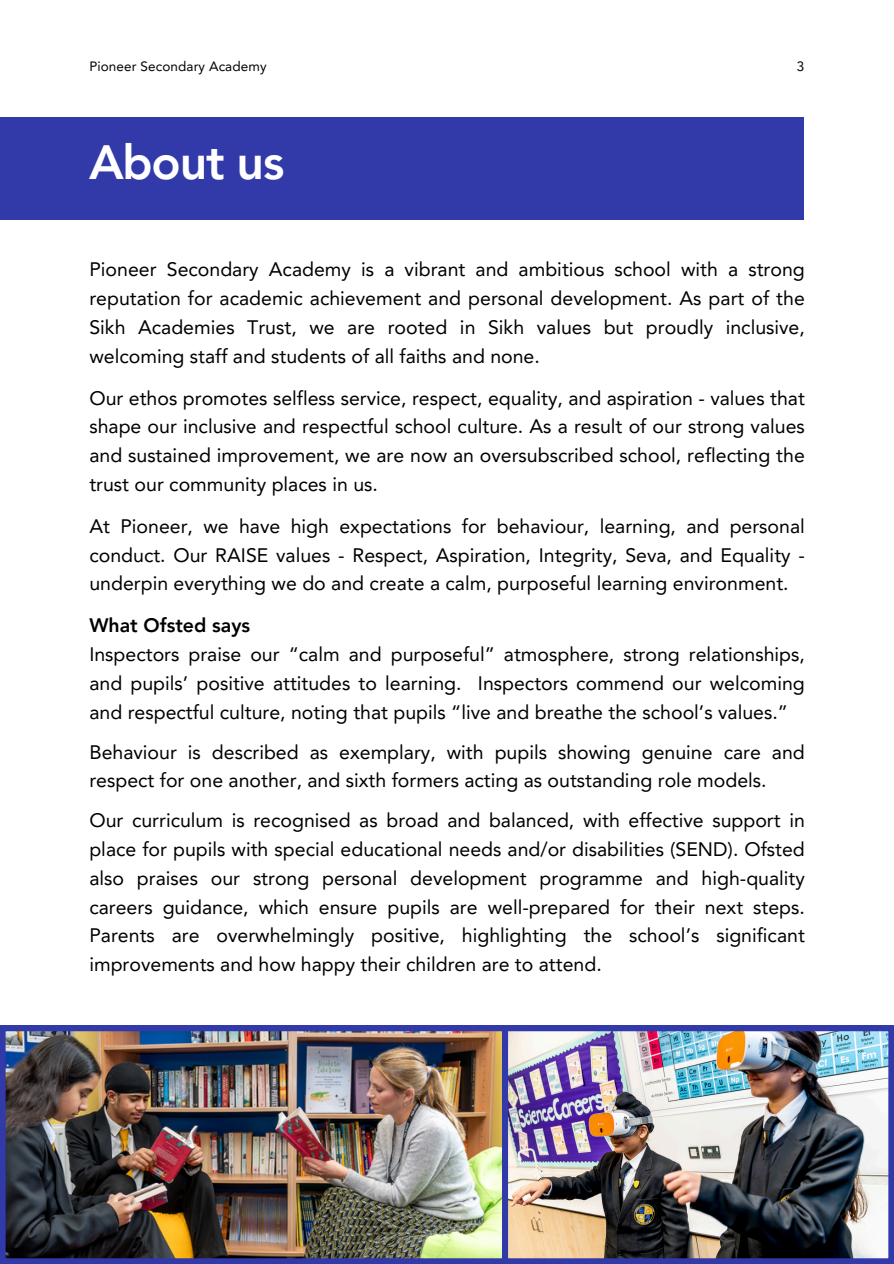
<style>
.page{position:relative;width:894px;height:1264px;background:#fff}
.page>*{position:absolute;margin:0;border:0;box-sizing:border-box;transform-origin:0 0}
.t1{font:800 48px "Avenir LT Pro";letter-spacing:-.025em;color:#fff}
.t2{font:19.5px/28.8px "Avenir LT Pro";color:#000;text-align:justify}
.t3{font:13.5px "Avenir LT Pro";letter-spacing:.01em;color:#000}
.s1{font-weight:800}
</style>
<div class="page">
<div style="left:0;top:117px;width:804px;height:102px;background:#313aa8"></div>
<img style="left:0;top:1025px;width:502px;height:238px">
<img style="left:502px;top:1025px;width:391px;height:238px">
<p class="t3" style="left:89px;top:61px;width:179px">Pioneer Secondary Academy</p>
<p class="t1" style="left:89px;top:143px;width:197px">About us</p>
<p class="t3" style="left:796px;top:61px;width:9px">3</p>
<h2 class="t2" style="left:89px;top:257px;width:716px">Pioneer Secondary Academy is a vibrant and ambitious school with a strong reputation for academic achievement and personal development. As part of the Sikh Academies Trust, we are rooted in Sikh values but proudly inclusive, welcoming staff and students of all faiths and none.</h2>
<h2 class="t2" style="left:89px;top:385px;width:716px">Our ethos promotes selfless service, respect, equality, and aspiration - values that shape our inclusive and respectful school culture. As a result of our strong values and sustained improvement, we are now an oversubscribed school, reflecting the trust our community places in us.</h2>
<h2 class="t2" style="left:89px;top:513px;width:716px">At Pioneer, we have high expectations for behaviour, learning, and personal conduct. Our RAISE values - Respect, Aspiration, Integrity, Seva, and Equality - underpin everything we do and create a calm, purposeful learning environment.</h2>
<h2 class="t2" style="left:89px;top:612px;width:716px;text-align:left"><span class="s1">What Ofsted says<br></span>Inspectors praise our “calm and purposeful” atmosphere, strong relationships, and pupils’ positive attitudes to learning. Inspectors commend our welcoming and respectful culture, noting that pupils “live and breathe the school’s values.”</h2>
<p class="t2" style="left:89px;top:739px;width:716px">Behaviour is described as exemplary, with pupils showing genuine care and respect for one another, and sixth formers acting as outstanding role models.</p>
<p class="t2" style="left:89px;top:808px;width:716px">Our curriculum is recognised as broad and balanced, with effective support in place for pupils with special educational needs and/or disabilities (SEND). Ofsted also praises our strong personal development programme and high-quality careers guidance, which ensure pupils are well-prepared for their next steps.<br>Parents are overwhelmingly positive, highlighting the school’s significant improvements and how happy their children are to attend.</p>
</div>
